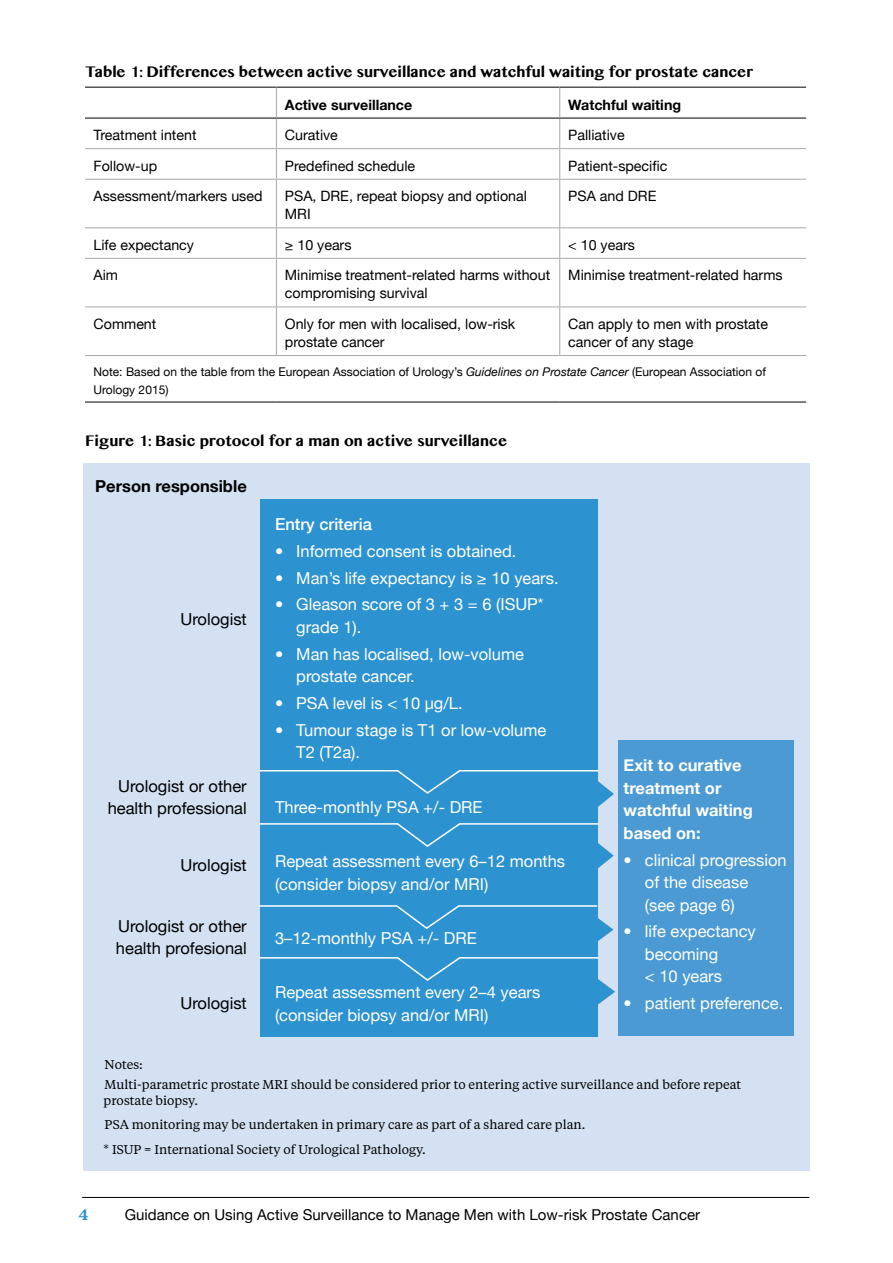
<style>
.page{position:relative;width:893px;height:1263px;background:#fff}
.page>*{position:absolute;margin:0;border:0;box-sizing:border-box;transform-origin:0 0}
.Body_copy{font:16.5px/22.5px "Helvetica Neue";color:#fff}
.Body_copy-2{font:16.5px/22.5px "Helvetica Neue";color:#000;text-align:right}
.Body_copy-3{font:700 16.5px/22.5px "Helvetica Neue";color:#fff}
.Body_copy-4{font:700 16.5px "Helvetica Neue";color:#000}
.Body_copy-5{font:500 16.5px "Helvetica Neue";color:#fff}
.Table_head{font:700 15px "Myanmar MN";letter-spacing:-.005em;color:#000}
.t1{font:15px "Helvetica Neue";color:#000}
.Figure_head{font:700 15px "Myanmar MN";color:#000}
.t2{font:600 15px "Tiempos Text";color:#2d92d0}
.table_text{font:14.25px/18px "Helvetica Neue";color:#000}
.table_text-2{font:700 14.25px "Helvetica Neue";color:#000}
.Notes{font:12.75px/15.8px "Tiempos Text";color:#000}
.table_text-3{font:12px/18px "Helvetica Neue";color:#000}
.s1{font-style:italic}
</style>
<div class="page">
<hr style="left:82px;top:1197px;width:727px;height:1px;background:#000">
<div style="left:83px;top:463px;width:726px;height:707px;background:#d4e1f3"></div>
<hr style="left:276px;top:118px;width:1px;height:30px;background:#a7a9ac">
<hr style="left:559px;top:118px;width:1px;height:30px;background:#a7a9ac">
<hr style="left:85px;top:148px;width:191px;height:1px;background:#a7a9ac">
<hr style="left:276px;top:148px;width:284px;height:1px;background:#a7a9ac">
<hr style="left:276px;top:149px;width:1px;height:30px;background:#a7a9ac">
<hr style="left:560px;top:148px;width:246px;height:1px;background:#a7a9ac">
<hr style="left:559px;top:149px;width:1px;height:30px;background:#a7a9ac">
<hr style="left:85px;top:179px;width:191px;height:1px;background:#a7a9ac">
<hr style="left:276px;top:179px;width:284px;height:1px;background:#a7a9ac">
<hr style="left:276px;top:180px;width:1px;height:47px;background:#a7a9ac">
<hr style="left:560px;top:179px;width:246px;height:1px;background:#a7a9ac">
<hr style="left:559px;top:180px;width:1px;height:47px;background:#a7a9ac">
<hr style="left:85px;top:227px;width:191px;height:1px;background:#a7a9ac">
<hr style="left:276px;top:227px;width:284px;height:1px;background:#a7a9ac">
<hr style="left:276px;top:228px;width:1px;height:30px;background:#a7a9ac">
<hr style="left:560px;top:227px;width:246px;height:1px;background:#a7a9ac">
<hr style="left:559px;top:228px;width:1px;height:30px;background:#a7a9ac">
<hr style="left:85px;top:258px;width:191px;height:1px;background:#a7a9ac">
<hr style="left:276px;top:258px;width:284px;height:1px;background:#a7a9ac">
<hr style="left:276px;top:259px;width:1px;height:48px;background:#a7a9ac">
<hr style="left:560px;top:258px;width:246px;height:1px;background:#a7a9ac">
<hr style="left:559px;top:259px;width:1px;height:48px;background:#a7a9ac">
<hr style="left:85px;top:307px;width:191px;height:1px;background:#a7a9ac">
<hr style="left:276px;top:307px;width:284px;height:1px;background:#a7a9ac">
<hr style="left:276px;top:307px;width:1px;height:48px;background:#a7a9ac">
<hr style="left:560px;top:307px;width:246px;height:1px;background:#a7a9ac">
<hr style="left:559px;top:307px;width:1px;height:48px;background:#a7a9ac">
<hr style="left:85px;top:87px;width:191px;height:1px;background:#000">
<hr style="left:276px;top:87px;width:284px;height:1px;background:#000">
<hr style="left:560px;top:87px;width:246px;height:1px;background:#000">
<hr style="left:85px;top:118px;width:191px;height:1px;background:#000">
<hr style="left:276px;top:118px;width:284px;height:1px;background:#000">
<hr style="left:560px;top:118px;width:246px;height:1px;background:#000">
<hr style="left:276px;top:88px;width:1px;height:30px;background:#a7a9ac">
<hr style="left:559px;top:88px;width:1px;height:30px;background:#a7a9ac">
<hr style="left:85px;top:355px;width:191px;height:1px;background:#a7a9ac">
<hr style="left:276px;top:355px;width:284px;height:1px;background:#a7a9ac">
<hr style="left:560px;top:355px;width:246px;height:1px;background:#a7a9ac">
<hr style="left:85px;top:402px;width:191px;height:1px;background:#000">
<hr style="left:276px;top:402px;width:284px;height:1px;background:#000">
<hr style="left:560px;top:402px;width:246px;height:1px;background:#000">
<div style="left:260px;top:499px;width:338px;height:537px;background:#2d92d0"></div>
<div style="left:618px;top:740px;width:176px;height:296px;background:#4b9ad4"></div>
<svg style="left:258px;top:905px;width:357px;height:100px"></svg>
<svg style="left:259px;top:770px;width:355px;height:99px"></svg>
<p class="Table_head" style="left:85px;top:63px;width:669px">Table 1: Differences between active surveillance and watchful waiting for prostate cancer</p>
<p class="table_text-2" style="left:285px;top:92px;width:129px">Active surveillance</p>
<p class="table_text-2" style="left:568px;top:92px;width:114px">Watchful waiting</p>
<p class="table_text" style="left:94px;top:125px;width:104px">Treatment intent</p>
<p class="table_text" style="left:285px;top:125px;width:55px">Curative</p>
<p class="table_text" style="left:568px;top:125px;width:58px">Palliative</p>
<p class="table_text" style="left:94px;top:156px;width:65px">Follow-up</p>
<p class="table_text" style="left:285px;top:156px;width:132px">Predefined schedule</p>
<p class="table_text" style="left:568px;top:156px;width:101px">Patient-specific</p>
<p class="table_text" style="left:94px;top:186px;width:170px">Assessment/markers used</p>
<p class="table_text" style="left:285px;top:186px;width:244px">PSA, DRE, repeat biopsy and optional<br>MRI</p>
<p class="table_text" style="left:568px;top:186px;width:90px">PSA and DRE</p>
<p class="table_text" style="left:94px;top:235px;width:102px">Life expectancy</p>
<p class="table_text" style="left:285px;top:235px;width:68px">≥ 10 years</p>
<p class="table_text" style="left:568px;top:235px;width:68px">&lt; 10 years</p>
<p class="table_text" style="left:94px;top:265px;width:26px">Aim</p>
<p class="table_text" style="left:285px;top:265px;width:267px">Minimise treatment-related harms without compromising survival</p>
<p class="table_text" style="left:568px;top:265px;width:216px">Minimise treatment-related harms</p>
<p class="table_text" style="left:94px;top:314px;width:64px">Comment</p>
<p class="table_text" style="left:285px;top:314px;width:232px">Only for men with localised, low-risk prostate cancer</p>
<p class="table_text" style="left:568px;top:314px;width:201px">Can apply to men with prostate cancer of any stage</p>
<p class="table_text-3" style="left:94px;top:361px;width:674px">Note: Based on the table from the European Association of Urology’s <span class="s1">Guidelines on Prostate Cancer</span> (European Association of<br>Urology 2015)</p>
<p class="Figure_head" style="left:85px;top:432px;width:424px">Figure 1: Basic protocol for a man on active surveillance</p>
<p class="Body_copy-4" style="left:95px;top:471px;width:153px">Person responsible</p>
<p class="Body_copy-2" style="left:180px;top:606px;width:68px">Urologist</p>
<p class="Body_copy-2" style="left:108px;top:774px;width:141px">Urologist or other health professional</p>
<p class="Body_copy-2" style="left:180px;top:853px;width:68px">Urologist</p>
<p class="Body_copy-2" style="left:116px;top:913px;width:132px;text-align:left">Urologist or other health profesional</p>
<p class="Body_copy-2" style="left:180px;top:990px;width:68px">Urologist</p>
<p class="Body_copy-5" style="left:275px;top:511px;width:98px">Entry criteria</p>
<p class="Body_copy" style="left:275px;top:539px;width:243px">• Informed consent is obtained.</p>
<p class="Body_copy" style="left:275px;top:565px;width:285px">• Man’s life expectancy is ≥ 10 years.</p>
<p class="Body_copy" style="left:296px;top:592px;width:249px;text-indent:-21px">• Gleason score of 3 + 3 = 6 (ISUP* grade 1).</p>
<p class="Body_copy" style="left:296px;top:641px;width:229px;text-indent:-21px">• Man has localised, low-volume prostate cancer.</p>
<p class="Body_copy" style="left:275px;top:691px;width:189px">• PSA level is &lt; 10 µg/L.</p>
<p class="Body_copy" style="left:296px;top:717px;width:251px;text-indent:-21px">• Tumour stage is T1 or low-volume<br>T2 (T2a).</p>
<p class="Body_copy" style="left:275px;top:794px;width:209px">Three-monthly PSA +/- DRE</p>
<p class="Body_copy" style="left:275px;top:849px;width:292px">Repeat assessment every 6–12 months (consider biopsy and/or MRI)</p>
<p class="Body_copy" style="left:275px;top:926px;width:203px">3–12-monthly PSA +/- DRE</p>
<p class="Body_copy" style="left:275px;top:980px;width:267px">Repeat assessment every 2–4 years (consider biopsy and/or MRI)</p>
<p class="Body_copy-3" style="left:624px;top:753px;width:131px">Exit to curative treatment or watchful waiting based on:</p>
<p class="Body_copy" style="left:645px;top:847px;width:143px;text-indent:-21px">• clinical progression of the disease<br>(see page 6)</p>
<p class="Body_copy" style="left:645px;top:919px;width:112px;text-indent:-21px">• life expectancy becoming<br>&lt; 10 years</p>
<p class="Body_copy" style="left:624px;top:991px;width:161px">• patient preference.</p>
<p class="Notes" style="left:105px;top:1056px;width:40px">Notes:</p>
<p class="Notes" style="left:104px;top:1076px;width:639px">Multi-parametric prostate MRI should be considered prior to entering active surveillance and before repeat prostate biopsy.</p>
<p class="Notes" style="left:105px;top:1116px;width:482px">PSA monitoring may be undertaken in primary care as part of a shared care plan.</p>
<p class="Notes" style="left:104px;top:1140px;width:324px">* ISUP = International Society of Urological Pathology.</p>
<p class="t2" style="left:79px;top:1204px;width:11px">4</p>
<p class="t1" style="left:125px;top:1202px;width:577px">Guidance on Using Active Surveillance to Manage Men with Low-risk Prostate Cancer</p>
</div>
